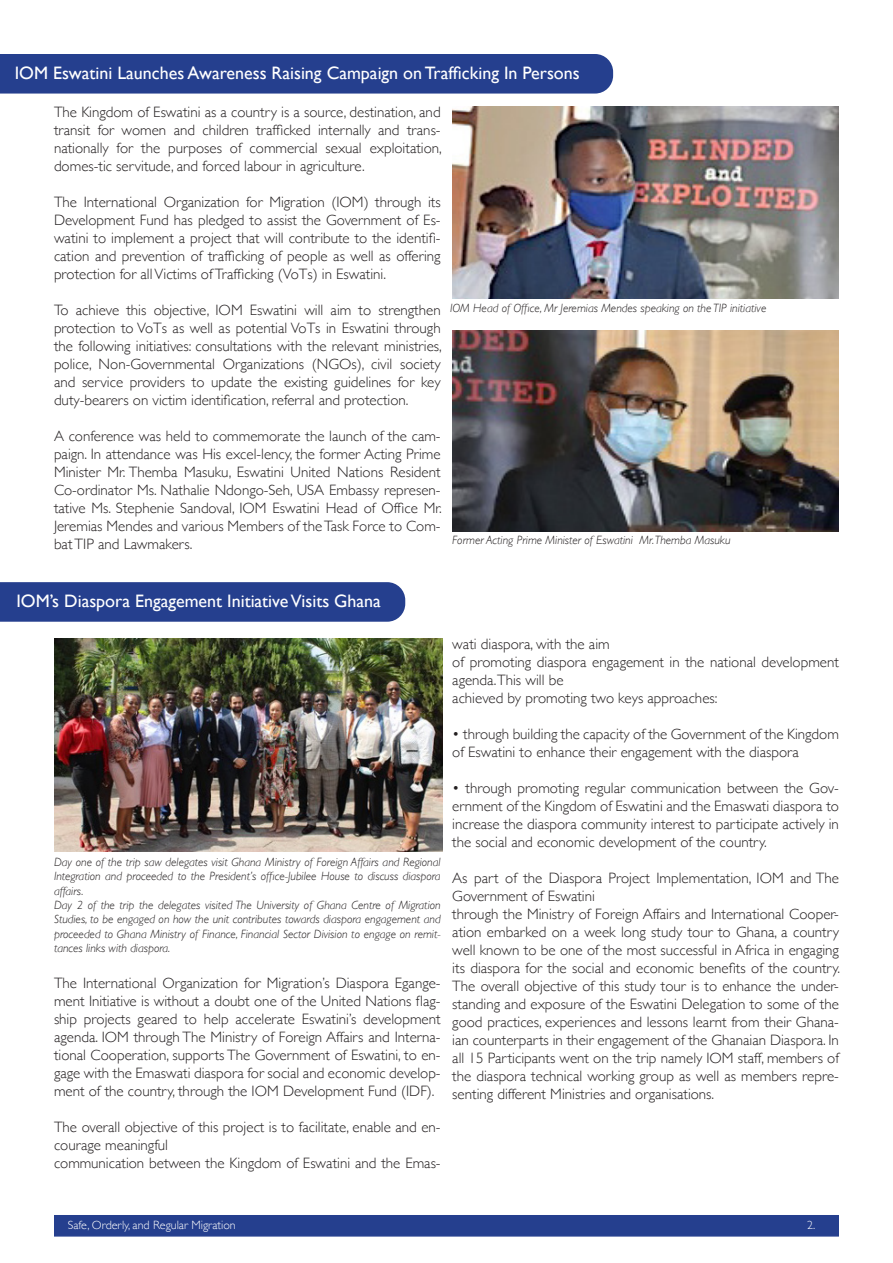
<style>
.page{position:relative;width:893px;height:1263px;background:#fff}
.page>*{position:absolute;margin:0;border:0;box-sizing:border-box;transform-origin:0 0}
.t1{font:18px "Gill Sans";color:#fff}
.t2{font:300 15px/18px "Gill Sans";color:#231f20;text-align:justify}
.t3{font:italic 300 12px/14.4px "Gill Sans";color:#231f20;text-align:justify}
.t4{font:300 12px "Gill Sans";color:#fff}
</style>
<div class="page">
<div style="left:54px;top:1215px;width:785px;height:21px;background:#253f8e"></div>
<div style="left:0;top:54px;width:613px;height:40px;background:#253f8e"></div>
<img style="left:452px;top:107px;width:387px;height:191px">
<img style="left:452px;top:331px;width:387px;height:200px">
<div style="left:0;top:582px;width:405px;height:40px;background:#253f8e"></div>
<img style="left:54px;top:638px;width:388px;height:213px">
<p class="t1" style="left:15px;top:62px;width:567px">IOM Eswatini Launches Awareness Raising Campaign on Trafficking In Persons</p>
<p class="t2" style="left:54px;top:103px;width:389px">The Kingdom of Eswatini as a country is a source, destination, and transit for women and children trafficked internally and trans&shy;nationally for the purposes of commercial sexual exploitation, domes-tic servitude, and forced labour in agriculture.</p>
<p class="t2" style="left:54px;top:193px;width:388px">The International Organization for Migration (IOM) through its Development Fund has pledged to assist the Government of Es&shy;watini to implement a project that will contribute to the identifi&shy;cation and prevention of trafficking of people as well as offering protection for all Victims of Trafficking (VoTs) in Eswatini.</p>
<p class="t2" style="left:54px;top:301px;width:389px">To achieve this objective, IOM Eswatini will aim to strengthen protection to VoTs as well as potential VoTs in Eswatini through the following initiatives: consultations with the relevant ministries, police, Non-Governmental Organizations (NGOs), civil society and service providers to update the existing guidelines for key duty-bearers on victim identification, referral and protection.</p>
<p class="t2" style="left:54px;top:427px;width:389px">A conference was held to commemorate the launch of the cam&shy;paign. In attendance was His excel-lency, the former Acting Prime Minister Mr. Themba Masuku, Eswatini United Nations Resident Co-ordinator Ms. Nathalie Ndongo-Seh, USA Embassy represen&shy;tative Ms. Stephenie Sandoval, IOM Eswatini Head of Office Mr.<br>Jeremias Mendes and various Members of the Task Force to Com&shy;bat TIP and Lawmakers.</p>
<p class="t3" style="left:450px;top:300px;width:318px">IOM Head of Office, Mr Jeremias Mendes speaking on the TIP initiative</p>
<p class="t3" style="left:452px;top:533px;width:280px">Former Acting Prime Minister of Eswatini Mr. Themba Masuku</p>
<p class="t1" style="left:16px;top:590px;width:366px">IOM’s Diaspora Engagement Initiative Visits Ghana</p>
<p class="t3" style="left:54px;top:855px;width:388px">Day one of the trip saw delegates visit Ghana Ministry of Foreign Affairs and Regional Integration and proceeded to the President’s office-Jubilee House to discuss diaspora affairs.</p>
<p class="t3" style="left:54px;top:898px;width:388px">Day 2 of the trip the delegates visited The University of Ghana Centre of Migration Studies, to be engaged on how the unit contributes towards diaspora engagement and proceeded to Ghana Ministry of Finance, Financial Sector Division to engage on remit&shy;tances links with diaspora.</p>
<p class="t2" style="left:54px;top:973px;width:388px">The International Organization for Migration’s Diaspora Egange&shy;ment Initiative is without a doubt one of the United Nations flag&shy;ship projects geared to help accelerate Eswatini’s development agenda. IOM through The Ministry of Foreign Affairs and Interna&shy;tional Cooperation, supports The Government of Eswatini, to en&shy;gage with the Emaswati diaspora for social and economic develop&shy;ment of the country, through the IOM Development Fund (IDF).</p>
<p class="t2" style="left:54px;top:1117px;width:388px">The overall objective of this project is to facilitate, enable and en&shy;courage meaningful</p>
<p class="t2" style="left:54px;top:1153px;width:388px">communication between the Kingdom of Eswatini and the Emas-</p>
<p class="t2" style="left:452px;top:634px;width:159px">wati diaspora, with the aim</p>
<p class="t2" style="left:452px;top:652px;width:388px">of promoting diaspora engagement in the national development agenda.This will be</p>
<p class="t2" style="left:452px;top:688px;width:267px">achieved by promoting two keys approaches:</p>
<p class="t2" style="left:452px;top:724px;width:388px">• through building the capacity of the Government of the Kingdom of Eswatini to enhance their engagement with the diaspora</p>
<p class="t2" style="left:452px;top:778px;width:388px">• through promoting regular communication between the Gov&shy;ernment of the Kingdom of Eswatini and the Emaswati diaspora to increase the diaspora community interest to participate actively in the social and economic development of the country.</p>
<p class="t2" style="left:452px;top:868px;width:388px">As part of the Diaspora Project Implementation, IOM and The<br>Government of Eswatini</p>
<p class="t2" style="left:452px;top:904px;width:389px">through the Ministry of Foreign Affairs and International Cooper&shy;ation embarked on a week long study tour to Ghana, a country well known to be one of the most successful in Africa in engaging its diaspora for the social and economic benefits of the country.<br>The overall objective of this study tour is to enhance the under&shy;standing and exposure of the Eswatini Delegation to some of the good practices, experiences and lessons learnt from their Ghana&shy;ian counterparts in their engagement of the Ghanaian Diaspora. In all 15 Participants went on the trip namely IOM staff, members of the diaspora technical working group as well as members repre&shy;senting different Ministries and organisations.</p>
<p class="t4" style="left:68px;top:1215px;width:170px">Safe, Orderly, and Regular Migration</p>
<p class="t4" style="left:807px;top:1215px;width:10px">2.</p>
</div>
